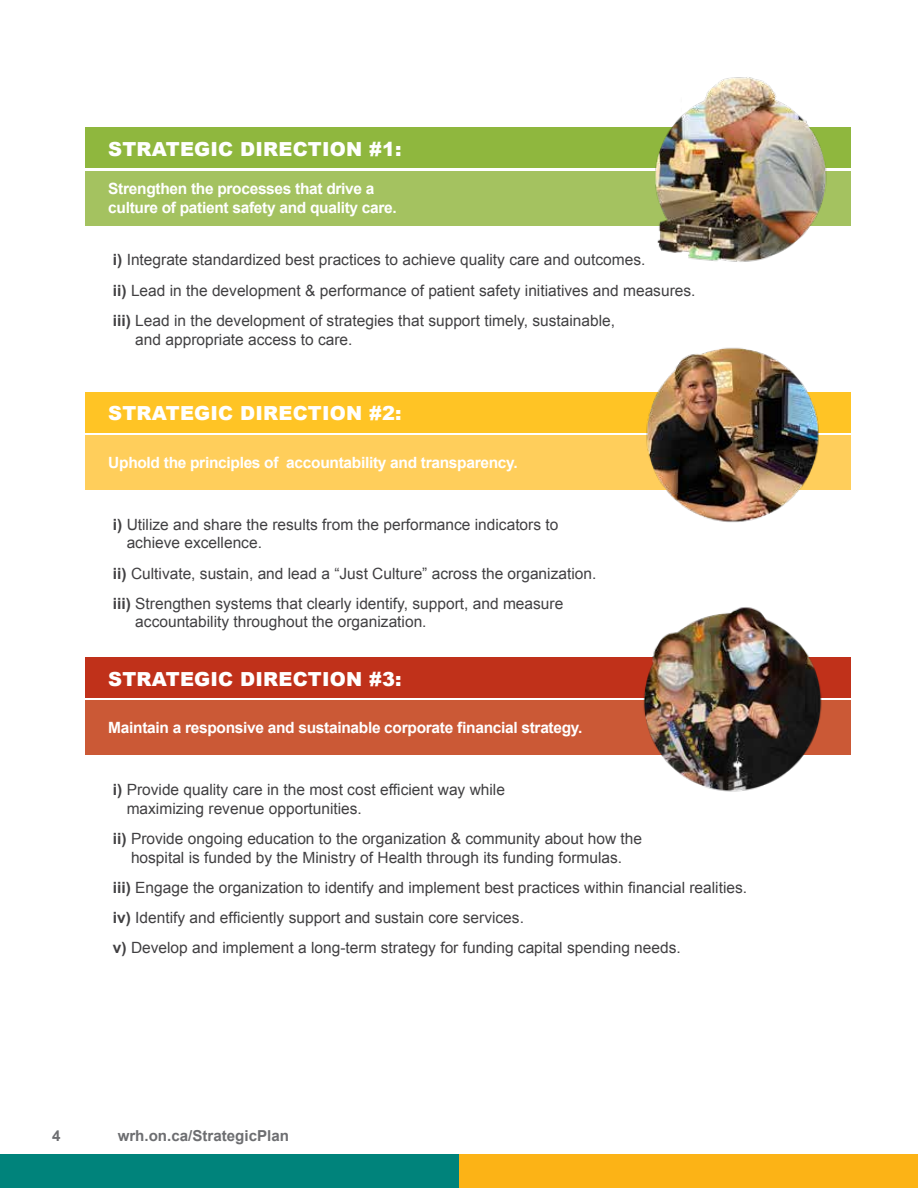
<style>
.page{position:relative;width:918px;height:1188px;background:#fff}
.page>*{position:absolute;margin:0;border:0;box-sizing:border-box;transform-origin:0 0}
.t1{font:900 19.35px "Arial";letter-spacing:.01em;color:#fff}
.t2{font:15.45px/30.3px "Arial";color:#414042}
.t3{font:700 15.45px/18.6px "Arial";letter-spacing:-.02em;color:#fff}
.t4{font:700 15.15px "Arial";color:#6d6e71}
.s1{font-weight:700}
</style>
<div class="page">
<div style="left:85px;top:128px;width:765px;height:40px;background:#8fb73e"></div>
<div style="left:85px;top:392px;width:765px;height:41px;background:#ffc425"></div>
<div style="left:85px;top:657px;width:765px;height:41px;background:#c0311a"></div>
<div style="left:85px;top:171px;width:765px;height:54px;background:#a4c260"></div>
<div style="left:85px;top:435px;width:765px;height:54px;background:#ffce5b"></div>
<div style="left:85px;top:701px;width:765px;height:54px;background:#cb5936"></div>
<img style="left:649px;top:77px;width:186px;height:185px">
<img style="left:639px;top:347px;width:185px;height:176px">
<img style="left:634px;top:607px;width:195px;height:185px">
<div style="left:0;top:1155px;width:459px;height:33px;background:#00837b"></div>
<div style="left:459px;top:1155px;width:459px;height:33px;background:#fcb316"></div>
<p class="t1" style="left:108px;top:135px;width:295px">STRATEGIC DIRECTION #1:</p>
<p class="t3" style="left:108px;top:180px;width:290px">Strengthen the processes that drive a culture of patient safety and quality care.</p>
<p class="t2" style="left:113px;top:245px;width:584px"><span class="s1">i)</span> Integrate standardized best practices to achieve quality care and outcomes.<br><span class="s1">ii)</span> Lead in the development &amp; performance of patient safety initiatives and measures. <span class="s1">iii)</span> Lead in the development of strategies that support timely, sustainable,</p>
<p class="t2" style="left:135px;top:324px;width:219px">and appropriate access to care.</p>
<p class="t1" style="left:108px;top:399px;width:295px">STRATEGIC DIRECTION #2:</p>
<p class="t3" style="left:108px;top:454px;width:411px">Uphold the principles of accountability and transparency.</p>
<p class="t2" style="left:127px;top:515px;width:433px;line-height:18.6px;text-indent:-14px"><span class="s1">i)</span> Utilize and share the results from the performance indicators to achieve excellence.</p>
<p class="t2" style="left:113px;top:558px;width:485px"><span class="s1">ii)</span> Cultivate, sustain, and lead a “Just Culture” across the organization. <span class="s1">iii)</span> Strengthen systems that clearly identify, support, and measure</p>
<p class="t2" style="left:135px;top:607px;width:293px">accountability throughout the organization.</p>
<p class="t1" style="left:108px;top:665px;width:295px">STRATEGIC DIRECTION #3:</p>
<p class="t3" style="left:108px;top:719px;width:476px">Maintain a responsive and sustainable corporate financial strategy.</p>
<p class="t2" style="left:127px;top:781px;width:380px;line-height:18.6px;text-indent:-14px"><span class="s1">i)</span> Provide quality care in the most cost efficient way while maximizing revenue opportunities.</p>
<p class="t2" style="left:113px;top:829px;width:531px;line-height:18.6px;text-align:center"><span class="s1">ii)</span> Provide ongoing education to the organization &amp; community about how the hospital is funded by the Ministry of Health through its funding formulas.</p>
<p class="t2" style="left:113px;top:872px;width:636px"><span class="s1">iii)</span> Engage the organization to identify and implement best practices within financial realities. <span class="s1">iv)</span> Identify and efficiently support and sustain core services.<br><span class="s1">v)</span> Develop and implement a long-term strategy for funding capital spending needs.</p>
<p class="t4" style="left:52px;top:1126px;width:10px">4</p>
<p class="t4" style="left:118px;top:1125px;width:173px">wrh.on.ca/StrategicPlan</p>
</div>
